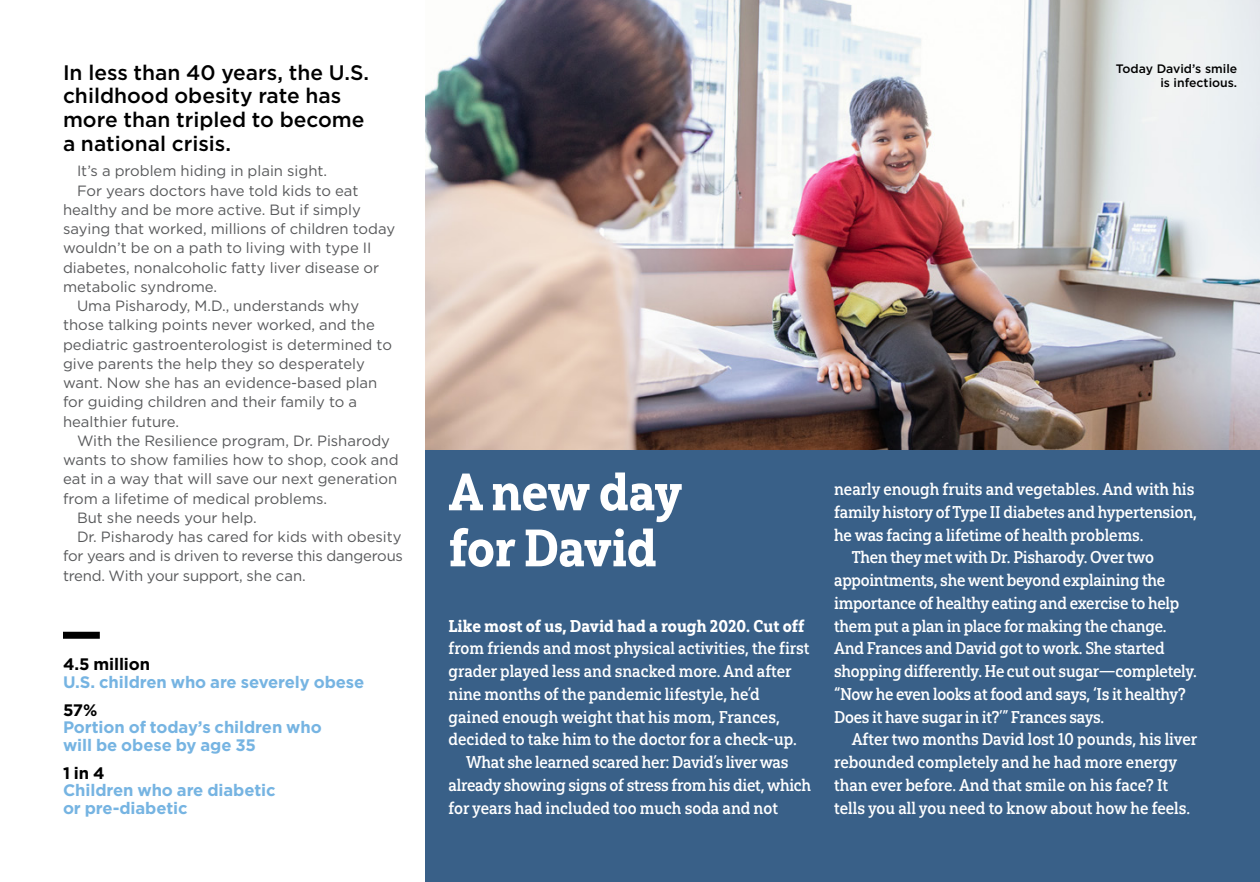
<style>
.page{position:relative;width:1260px;height:882px;background:#fff}
.page>*{position:absolute;margin:0;border:0;box-sizing:border-box;transform-origin:0 0}
.t1{font:52.5px/56px "Yorkten Slab Con Ex B";letter-spacing:-.015em;color:#fff}
.t2{font:500 21px/23.6px "Gotham";color:#000}
.t3{font:17.15px "Yorkten Slab Con Med";letter-spacing:-.01em;color:#fff}
.t4{font:17.15px "Yorkten Slab Con Ex B";color:#fff}
.t5{font:700 16.62px/17.5px "Gotham";letter-spacing:-.005em;color:#76b4e2}
.t6{font:700 16.62px "Gotham";letter-spacing:-.005em;color:#000}
.t7{font:14.88px "Gotham";color:#58595b}
.t8{font:500 12.25px/14px "Gotham";color:#000;text-align:right}
</style>
<div class="page">
<div style="left:426px;top:450px;width:834px;height:432px;background:#396088"></div>
<div style="left:63px;top:632px;width:37px;height:7px;background:#000"></div>
<img style="left:426px;top:0;width:834px;height:450px">
<p class="t2" style="left:63px;top:60px;width:308px">In less than 40 years, the U.S. childhood obesity rate has more than tripled to become a national crisis.</p>
<p class="t7" style="left:77px;top:162px;width:252px">It’s a problem hiding in plain sight.</p>
<p class="t7" style="left:77px;top:181px;width:283px">For years doctors have told kids to eat</p>
<p class="t7" style="left:63px;top:200px;width:299px">healthy and be more active. But if simply</p>
<p class="t7" style="left:63px;top:219px;width:334px">saying that worked, millions of children today</p>
<p class="t7" style="left:63px;top:239px;width:310px">wouldn’t be on a path to living with type II</p>
<p class="t7" style="left:63px;top:258px;width:318px">diabetes, nonalcoholic fatty liver disease or</p>
<p class="t7" style="left:63px;top:277px;width:156px">metabolic syndrome.</p>
<p class="t7" style="left:77px;top:296px;width:284px">Uma Pisharody, M.D., understands why</p>
<p class="t7" style="left:63px;top:316px;width:313px">those talking points never worked, and the</p>
<p class="t7" style="left:63px;top:335px;width:330px">pediatric gastroenterologist is determined to</p>
<p class="t7" style="left:63px;top:354px;width:303px">give parents the help they so desperately</p>
<p class="t7" style="left:63px;top:373px;width:316px">want. Now she has an evidence-based plan</p>
<p class="t7" style="left:63px;top:393px;width:296px">for guiding children and their family to a</p>
<p class="t7" style="left:63px;top:412px;width:118px">healthier future.</p>
<p class="t7" style="left:77px;top:431px;width:315px">With the Resilience program, Dr. Pisharody</p>
<p class="t7" style="left:63px;top:450px;width:337px">wants to show families how to shop, cook and</p>
<p class="t7" style="left:63px;top:470px;width:336px">eat in a way that will save our next generation</p>
<p class="t7" style="left:63px;top:489px;width:266px">from a lifetime of medical problems.</p>
<p class="t7" style="left:77px;top:508px;width:181px">But she needs your help.</p>
<p class="t7" style="left:77px;top:527px;width:326px">Dr. Pisharody has cared for kids with obesity</p>
<p class="t7" style="left:63px;top:547px;width:342px">for years and is driven to reverse this dangerous</p>
<p class="t7" style="left:63px;top:566px;width:244px">trend. With your support, she can.</p>
<p class="t6" style="left:63px;top:653px;width:89px">4.5 million</p>
<p class="t5" style="left:63px;top:673px;width:303px">U.S. children who are severely obese</p>
<p class="t6" style="left:63px;top:699px;width:36px">57%</p>
<p class="t5" style="left:63px;top:719px;width:260px">Portion of today’s children who will be obese by age 35</p>
<p class="t6" style="left:63px;top:762px;width:43px">1 in 4</p>
<p class="t5" style="left:63px;top:782px;width:214px">Children who are diabetic or pre-diabetic</p>
<p class="t8" style="left:1116px;top:61px;width:123px">Today David’s smile is infectious.</p>
<h1 class="t1" style="left:449px;top:464px;width:235px">A new day for David</h1>
<p class="t4" style="left:449px;top:615px;width:357px">Like most of us, David had a rough 2020. Cut off</p>
<p class="t3" style="left:449px;top:638px;width:362px">from friends and most physical activities, the first</p>
<p class="t3" style="left:449px;top:661px;width:345px">grader played less and snacked more. And after</p>
<p class="t3" style="left:449px;top:684px;width:313px">nine months of the pandemic lifestyle, he’d</p>
<p class="t3" style="left:449px;top:706px;width:333px">gained enough weight that his mom, Frances,</p>
<p class="t3" style="left:449px;top:729px;width:350px">decided to take him to the doctor for a check-up.</p>
<p class="t3" style="left:466px;top:752px;width:324px">What she learned scared her: David’s liver was</p>
<p class="t3" style="left:449px;top:775px;width:364px">already showing signs of stress from his diet, which</p>
<p class="t3" style="left:449px;top:797px;width:331px">for years had included too much soda and not</p>
<p class="t3" style="left:834px;top:479px;width:362px">nearly enough fruits and vegetables. And with his</p>
<p class="t3" style="left:834px;top:502px;width:364px">family history of Type II diabetes and hypertension,</p>
<p class="t3" style="left:834px;top:524px;width:311px">he was facing a lifetime of health problems.</p>
<p class="t3" style="left:852px;top:547px;width:304px">Then they met with Dr. Pisharody. Over two</p>
<p class="t3" style="left:834px;top:570px;width:333px">appointments, she went beyond explaining the</p>
<p class="t3" style="left:834px;top:593px;width:347px">importance of healthy eating and exercise to help</p>
<p class="t3" style="left:834px;top:615px;width:334px">them put a plan in place for making the change.</p>
<p class="t3" style="left:834px;top:638px;width:332px">And Frances and David got to work. She started</p>
<p class="t3" style="left:834px;top:661px;width:364px">shopping differently. He cut out sugar—completely.</p>
<p class="t3" style="left:834px;top:684px;width:353px">“Now he even looks at food and says, ‘Is it healthy?</p>
<p class="t3" style="left:834px;top:706px;width:272px">Does it have sugar in it?’” Frances says.</p>
<p class="t3" style="left:852px;top:729px;width:347px">After two months David lost 10 pounds, his liver</p>
<p class="t3" style="left:834px;top:752px;width:345px">rebounded completely and he had more energy</p>
<p class="t3" style="left:834px;top:775px;width:335px">than ever before. And that smile on his face? It</p>
<p class="t3" style="left:834px;top:797px;width:358px">tells you all you need to know about how he feels.</p>
</div>
